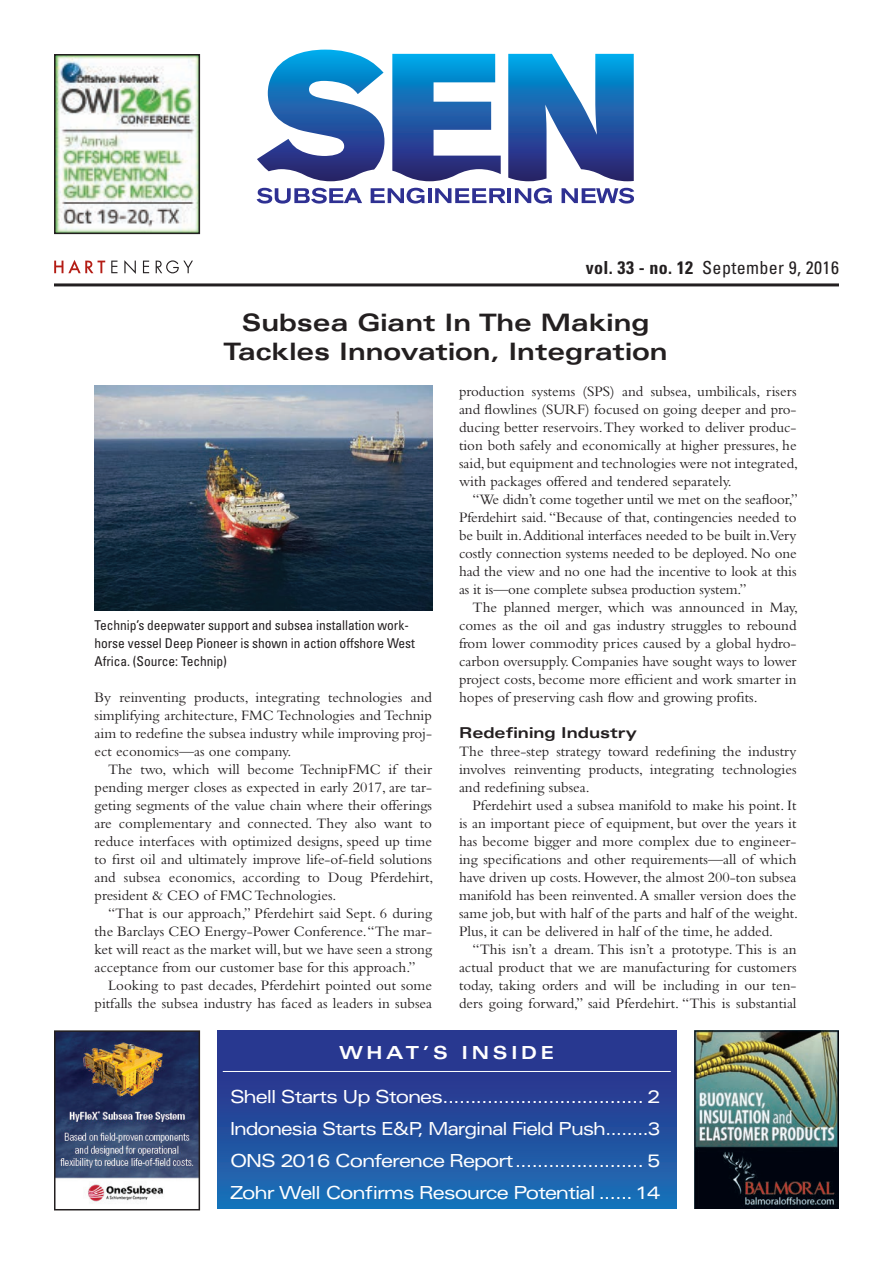
<style>
.page{position:relative;width:893px;height:1263px;background:#fff}
.page>*{position:absolute;margin:0;border:0;box-sizing:border-box;transform-origin:0 0}
.t1{font:700 expanded 24px/28.8px "Univers";color:#231f20;text-align:center}
.t2{font:expanded 18px/32px "Univers";letter-spacing:-.06em;color:#fff;text-align:justify}
.t3{font:condensed 18px "Univers";letter-spacing:.02em;color:#231f20}
.t4{font:700 expanded 18px "Univers";letter-spacing:.2em;color:#fff}
.t5{font:15px/18px "Bembo";color:#231f20;text-align:justify}
.t6{font:700 expanded 15px "Univers";color:#231f20}
.t7{font:condensed 13.5px/18px "Univers";letter-spacing:-.005em;color:#231f20}
.s1{font-weight:700}
</style>
<div class="page">
<img style="left:694px;top:1030px;width:145px;height:179px">
<svg style="left:508px;top:54px;width:126px;height:127px"></svg>
<svg style="left:392px;top:54px;width:109px;height:127px"></svg>
<svg style="left:257px;top:50px;width:127px;height:131px"></svg>
<svg style="left:257px;top:188px;width:105px;height:16px"></svg>
<svg style="left:371px;top:188px;width:53px;height:16px"></svg>
<hr style="left:428px;top:188px;width:3px;height:15px;background:#2e3092">
<svg style="left:435px;top:188px;width:71px;height:15px"></svg>
<hr style="left:508px;top:188px;width:3px;height:15px;background:#2e3092">
<svg style="left:515px;top:188px;width:37px;height:16px"></svg>
<svg style="left:562px;top:188px;width:72px;height:16px"></svg>
<svg style="left:111px;top:261px;width:6px;height:12px"></svg>
<svg style="left:124px;top:260px;width:12px;height:14px"></svg>
<svg style="left:143px;top:261px;width:6px;height:12px"></svg>
<svg style="left:156px;top:260px;width:37px;height:13px"></svg>
<svg style="left:54px;top:260px;width:51px;height:13px"></svg>
<hr style="left:54px;top:283px;width:785px;height:3px;background:#231f20">
<div style="left:217px;top:1030px;width:459px;height:179px;background:linear-gradient(to bottom,#2c2c87,#1b6eb5)"></div>
<hr style="left:223px;top:1071px;width:448px;height:1px;background:#fff">
<img style="left:57px;top:1033px;width:140px;height:169px">
<div style="left:54px;top:1030px;width:146px;height:180px;border:2px solid #231f20"></div>
<img style="left:57px;top:57px;width:140px;height:174px">
<div style="left:54px;top:54px;width:146px;height:180px;border:2px solid #231f20"></div>
<img style="left:94px;top:386px;width:338px;height:224px">
<p class="t3" style="left:586px;top:256px;width:255px"><span class="s1">vol. 33 - no. 12</span> September 9, 2016</p>
<h1 class="t1" style="left:223px;top:308px;width:446px">Subsea Giant In The Making<br>Tackles Innovation, Integration</h1>
<p class="t7" style="left:94px;top:616px;width:322px">Technip’s deepwater support and subsea installation work&shy;horse vessel Deep Pioneer is shown in action offshore West<br>Africa. (Source: Technip)</p>
<p class="t5" style="left:94px;top:688px;width:339px">By reinventing products, integrating technologies and simplifying architecture, FMC Technologies and Technip aim to redefine the subsea industry while improving proj&shy;ect economics—as one company.</p>
<p class="t5" style="left:94px;top:760px;width:340px;text-indent:14px">The two, which will become TechnipFMC if their pending merger closes as expected in early 2017, are tar&shy;geting segments of the value chain where their offerings are complementary and connected. They also want to reduce interfaces with optimized designs, speed up time to first oil and ultimately improve life-of-field solutions and subsea economics, according to Doug Pferdehirt, president &amp; CEO of FMC Technologies.</p>
<p class="t5" style="left:94px;top:904px;width:339px;text-indent:14px">“That is our approach,” Pferdehirt said Sept. 6 during the Barclays CEO Energy-Power Conference. “The mar&shy;ket will react as the market will, but we have seen a strong acceptance from our customer base for this approach.”</p>
<p class="t5" style="left:94px;top:976px;width:339px;text-align:right">Looking to past decades, Pferdehirt pointed out some pitfalls the subsea industry has faced as leaders in subsea</p>
<p class="t5" style="left:459px;top:382px;width:341px">production systems (SPS) and subsea, umbilicals, risers and flowlines (SURF) focused on going deeper and pro&shy;ducing better reservoirs. They worked to deliver produc&shy;tion both safely and economically at higher pressures, he said, but equipment and technologies were not integrated, with packages offered and tendered separately.</p>
<p class="t5" style="left:459px;top:490px;width:340px;text-indent:14px">“We didn’t come together until we met on the seafloor,” Pferdehirt said. “Because of that, contingencies needed to be built in. Additional interfaces needed to be built in.Very costly connection systems needed to be deployed. No one had the view and no one had the incentive to look at this as it is—one complete subsea production system.”</p>
<p class="t5" style="left:459px;top:598px;width:340px;text-indent:14px">The planned merger, which was announced in May, comes as the oil and gas industry struggles to rebound from lower commodity prices caused by a global hydro&shy;carbon oversupply. Companies have sought ways to lower project costs, become more efficient and work smarter in hopes of preserving cash flow and growing profits.</p>
<p class="t6" style="left:459px;top:724px;width:179px">Redefining Industry</p>
<p class="t5" style="left:459px;top:742px;width:339px">The three-step strategy toward redefining the industry involves reinventing products, integrating technologies and redefining subsea.</p>
<p class="t5" style="left:459px;top:796px;width:341px;text-indent:14px">Pferdehirt used a subsea manifold to make his point. It is an important piece of equipment, but over the years it has become bigger and more complex due to engineer&shy;ing specifications and other requirements—all of which have driven up costs. However, the almost 200-ton subsea manifold has been reinvented. A smaller version does the same job, but with half of the parts and half of the weight.<br>Plus, it can be delivered in half of the time, he added.</p>
<p class="t5" style="left:459px;top:940px;width:339px;text-indent:14px">“This isn’t a dream. This isn’t a prototype. This is an actual product that we are manufacturing for customers today, taking orders and will be including in our ten&shy;ders going forward,” said Pferdehirt. “This is substantial</p>
<p class="t4" style="left:339px;top:1042px;width:217px">WHAT’S INSIDE</p>
<p class="t2" style="left:230px;top:1080px;width:432px">Shell Starts Up Stones.................................... 2<br>Indonesia Starts E&amp;P, Marginal Field Push........3<br>ONS 2016 Conference Report....................... 5<br>Zohr Well Confirms Resource Potential ...... 14</p>
</div>
